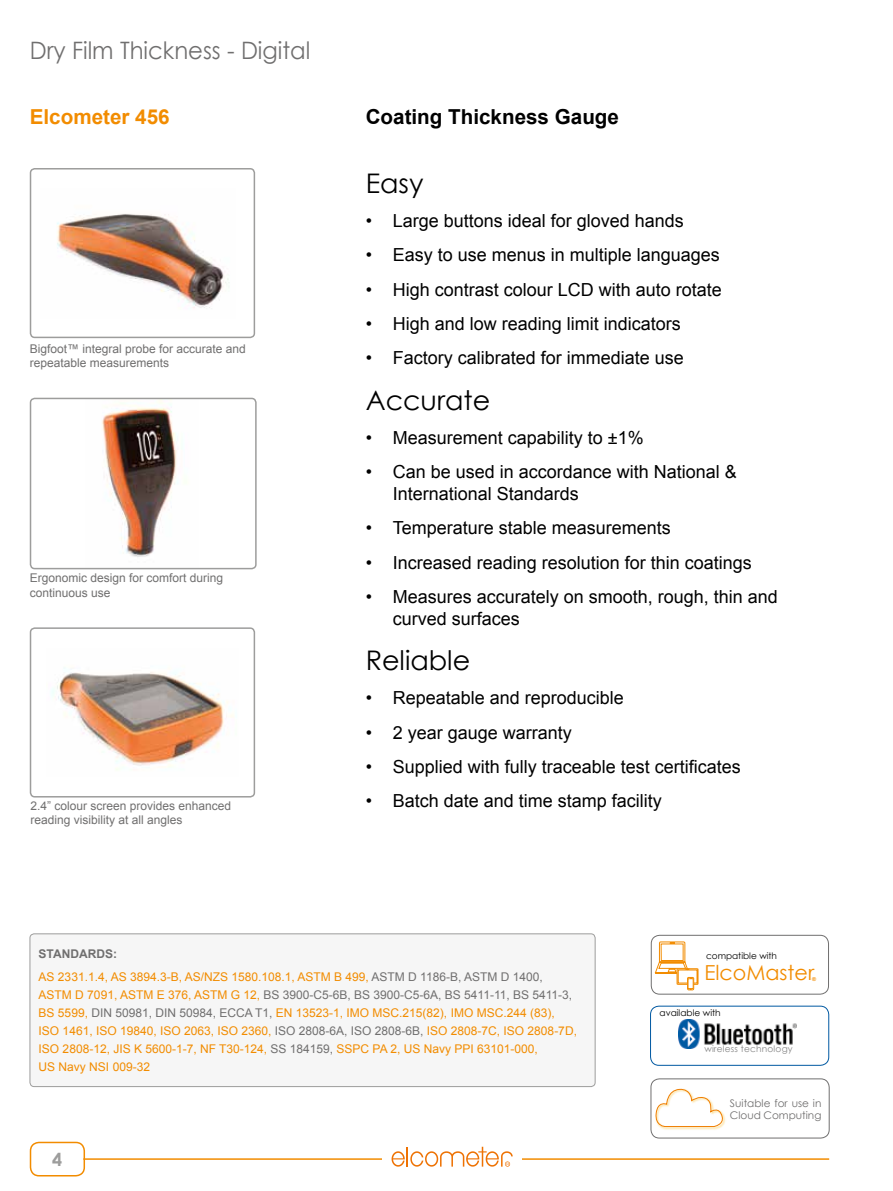
<style>
.page{position:relative;width:893px;height:1191px;background:#fff}
.page>*{position:absolute;margin:0;border:0;box-sizing:border-box;transform-origin:0 0}
.t1{font:27px "Century Gothic";color:#000}
.t2{font:24px "Century Gothic";color:#706f6f;scale:.95 1}
.t3{font:700 20.7px "Arial";color:#000}
.t4{font:700 20.7px "Arial";color:#f28c00}
.t5{font:20.7px "Century Gothic";color:#f28c00}
.t6{font:18px/21.6px "Arial";color:#000}
.t7{font:700 18px "Century Gothic";color:#9d9d9c}
.t8{font:12px/18px "Arial";color:#f28c00}
.t9{font:12px/14.4px "Arial";color:#706f6f}
.t10{font:10.5px/12.6px "Century Gothic";color:#706f6f}
.t11{font:9px "Century Gothic";color:#000}
.t12{font:9px "Century Gothic";letter-spacing:.02em;color:#878787}
.t13{font:700 5.4px "Arial";color:#f28c00}
.s1{font-weight:700;color:#706f6f}
.s2{color:#706f6f}
</style>
<div class="page">
<div style="left:30px;top:1141px;width:55px;height:35px;border:2px solid #f28c00;border-radius:9px"></div>
<hr style="left:83px;top:1158px;width:746px;height:1px;background:#f28c00">
<div style="left:382px;top:1139px;width:140px;height:35px;background:#fff"></div>
<svg style="left:392px;top:1146px;width:121px;height:20px"></svg>
<img style="left:102px;top:401px;width:76px;height:156px">
<div style="left:30px;top:398px;width:227px;height:171px;border:2px solid #9d9d9c;border-radius:4px"></div>
<div style="left:30px;top:933px;width:565px;height:153px;background:#f6f6f6;border-radius:4px"></div>
<div style="left:30px;top:933px;width:565px;height:153px;border:1px solid #9d9d9c;border-radius:4px"></div>
<img style="left:57px;top:213px;width:173px;height:95px">
<div style="left:30px;top:168px;width:225px;height:170px;border:2px solid #9d9d9c;border-radius:4px"></div>
<img style="left:51px;top:668px;width:183px;height:102px">
<div style="left:30px;top:627px;width:225px;height:170px;border:2px solid #9d9d9c;border-radius:4px"></div>
<img style="left:678px;top:1019px;width:118px;height:29px">
<div style="left:650px;top:1006px;width:179px;height:59px;border:1px solid #0059a2;border-radius:9px"></div>
<div style="left:651px;top:1078px;width:178px;height:60px;border:1px solid #706f6f;border-radius:9px"></div>
<img style="left:660px;top:1115px;width:66px;height:15px">
<svg style="left:655px;top:1088px;width:69px;height:39px"></svg>
<div style="left:651px;top:935px;width:178px;height:59px;border:1px solid #706f6f;border-radius:8px"></div>
<svg style="left:655px;top:941px;width:43px;height:49px"></svg>
<h2 class="t2" style="left:30px;top:34px;width:297px">Dry Film Thickness - Digital</h2>
<p class="t4" style="left:30px;top:103px;width:141px">Elcometer 456</p>
<p class="t3" style="left:366px;top:103px;width:255px">Coating Thickness Gauge</p>
<p class="t9" style="left:30px;top:341px;width:218px">Bigfoot™ integral probe for accurate and repeatable measurements</p>
<p class="t9" style="left:30px;top:571px;width:195px">Ergonomic design for comfort during continuous use</p>
<p class="t9" style="left:30px;top:798px;width:202px">2.4” colour screen provides enhanced reading visibility at all angles</p>
<h1 class="t1" style="left:366px;top:164px;width:59px">Easy</h1>
<p class="t6" style="left:366px;top:210px;width:320px">• Large buttons ideal for gloved hands</p>
<p class="t6" style="left:366px;top:244px;width:356px">• Easy to use menus in multiple languages</p>
<p class="t6" style="left:366px;top:279px;width:358px">• High contrast colour LCD with auto rotate</p>
<p class="t6" style="left:366px;top:313px;width:317px">• High and low reading limit indicators</p>
<p class="t6" style="left:366px;top:347px;width:320px">• Factory calibrated for immediate use</p>
<h1 class="t1" style="left:366px;top:381px;width:126px">Accurate</h1>
<p class="t6" style="left:366px;top:427px;width:279px">• Measurement capability to ±1%</p>
<p class="t6" style="left:393px;top:461px;width:346px;text-indent:-27px">• Can be used in accordance with National &amp;<br>International Standards</p>
<p class="t6" style="left:366px;top:517px;width:307px">• Temperature stable measurements</p>
<p class="t6" style="left:366px;top:552px;width:388px">• Increased reading resolution for thin coatings</p>
<p class="t6" style="left:393px;top:586px;width:387px;text-indent:-27px">• Measures accurately on smooth, rough, thin and curved surfaces</p>
<h1 class="t1" style="left:366px;top:641px;width:106px">Reliable</h1>
<p class="t6" style="left:366px;top:687px;width:260px">• Repeatable and reproducible</p>
<p class="t6" style="left:366px;top:721px;width:208px">• 2 year gauge warranty</p>
<p class="t6" style="left:366px;top:756px;width:377px">• Supplied with fully traceable test certificates</p>
<p class="t6" style="left:366px;top:790px;width:298px">• Batch date and time stamp facility</p>
<p class="t8" style="left:39px;top:943px;width:506px;line-height:22.2px"><span class="s1">STANDARDS:<br></span>AS 2331.1.4, AS 3894.3-B, AS/NZS 1580.108.1, ASTM B 499, <span class="s2">ASTM D 1186-B, ASTM D 1400,</span></p>
<p class="t8" style="left:39px;top:985px;width:540px">ASTM D 7091, ASTM E 376, ASTM G 12, <span class="s2">BS 3900-C5-6B, BS 3900-C5-6A, BS 5411-11, BS 5411-3, </span>BS 5599, <span class="s2">DIN 50981, DIN 50984, ECCA T1,</span> EN 13523-1, IMO MSC.215(82), IMO MSC.244 (83), ISO 1461, ISO 19840, ISO 2063, ISO 2360, <span class="s2">ISO 2808-6A, ISO 2808-6B,</span> ISO 2808-7C, ISO 2808-7D, ISO 2808-12, JIS K 5600-1-7, NF T30-124, <span class="s2">SS 184159,</span> SSPC PA 2, US Navy PPI 63101-000,<br>US Navy NSI 009-32</p>
<p class="t7" style="left:52px;top:1145px;width:12px">4</p>
<p class="t11" style="left:706px;top:949px;width:73px">compatible with</p>
<p class="t5" style="left:704px;top:958px;width:111px">ElcoMaster</p>
<p class="t13" style="left:812px;top:975px;width:5px">®</p>
<p class="t11" style="left:660px;top:1006px;width:63px">available with</p>
<p class="t12" style="left:704px;top:1042px;width:90px">wireless technology</p>
<p class="t10" style="left:730px;top:1096px;width:93px">Suitable for use in<br>Cloud Computing</p>
</div>
